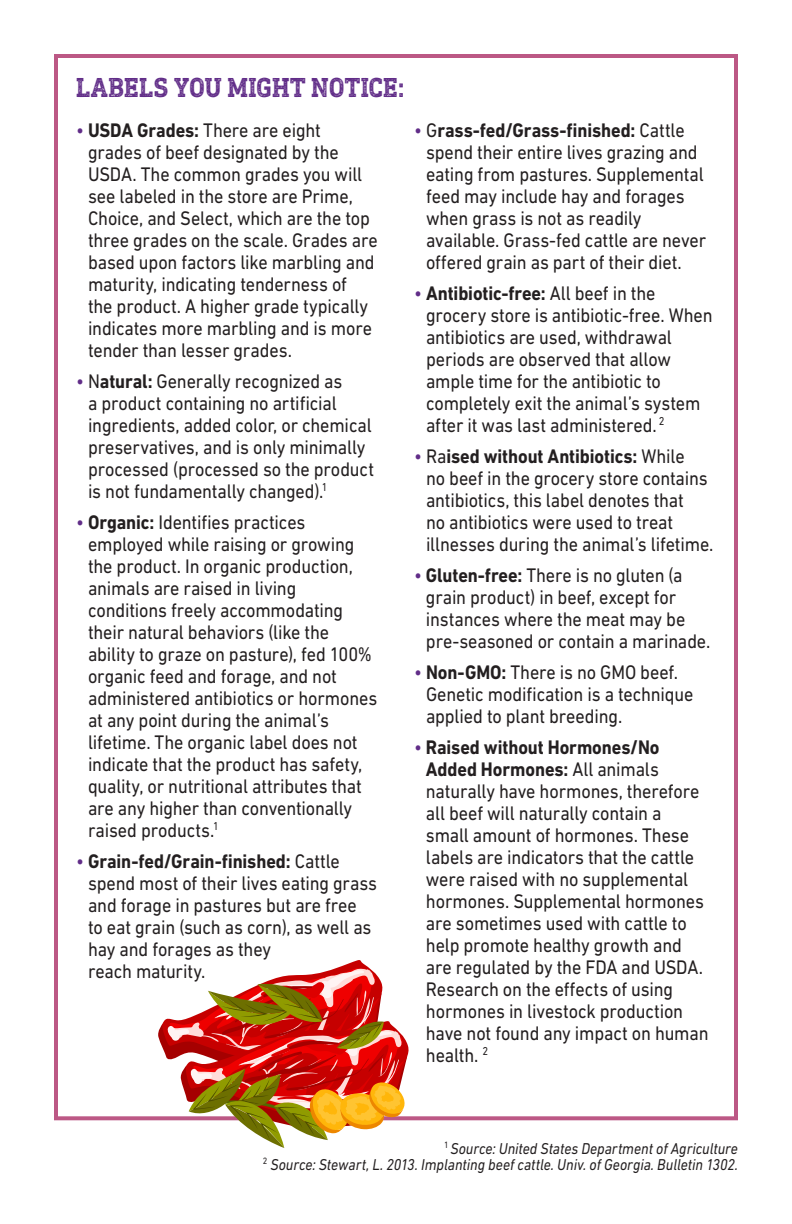
<style>
.page{position:relative;width:792px;height:1224px;background:#fff}
.page>*{position:absolute;margin:0;border:0;box-sizing:border-box;transform-origin:0 0}
.body{font:700 28px "DIN Next Slab Rust";color:#612d88;scale:.91 1}
.body-2{font:20px/22px "DIN Next LT Pro";letter-spacing:-.01em;color:#231f20;scale:.91 1}
.body-3{font:italic 16px/16px "DIN Next LT Pro";letter-spacing:-.005em;color:#231f20;text-align:right;scale:.91 1}
.s1{color:#612d88}
.s2{font-weight:700}
</style>
<div class="page">
<div style="left:54px;top:54px;width:684px;height:1066px;border:4px solid #bc5885"></div>
<svg style="left:157px;top:960px;width:255px;height:188px"></svg>
<p class="body" style="left:76px;top:71px;width:362px">LABELS YOU MIGHT NOTICE:</p>
<p class="body-2" style="left:88px;top:119px;width:320px;text-indent:-12px"><span class="s1">•</span> <span class="s2">USDA Grades:</span> There are eight grades of beef designated by the USDA. The common grades you will see labeled in the store are Prime, Choice, and Select, which are the top three grades on the scale. Grades are based upon factors like marbling and maturity, indicating tenderness of<br>the product. A higher grade typically indicates more marbling and is more tender than lesser grades.</p>
<p class="body-2" style="left:88px;top:370px;width:316px;text-indent:-12px"><span class="s1">•</span> N<span class="s2">atural:</span> Generally recognized as<br>a product containing no artificial ingredients, added color, or chemical preservatives, and is only minimally processed (processed so the product is not fundamentally changed).<sup>1</sup></p>
<p class="body-2" style="left:88px;top:511px;width:320px;text-indent:-12px"><span class="s1">•</span> <span class="s2">Organic:</span> Identifies practices employed while raising or growing the product. In organic production, animals are raised in living conditions freely accommodating their natural behaviors (like the ability to graze on pasture), fed 100% organic feed and forage, and not administered antibiotics or hormones at any point during the animal’s lifetime. The organic label does not indicate that the product has safety, quality, or nutritional attributes that are any higher than conventionally raised products.<sup>1</sup></p>
<p class="body-2" style="left:88px;top:850px;width:319px;text-indent:-12px"><span class="s1">•</span> <span class="s2">Grain-fed/Grain-finished:</span> Cattle spend most of their lives eating grass and forage in pastures but are free<br>to eat grain (such as corn), as well as hay and forages as they<br>reach maturity.</p>
<p class="body-2" style="left:426px;top:119px;width:309px;text-indent:-12px"><span class="s1">•</span> G<span class="s2">rass-fed/Grass-finished:</span> Cattle spend their entire lives grazing and eating from pastures. Supplemental feed may include hay and forages when grass is not as readily available. Grass-fed cattle are never offered grain as part of their diet.</p>
<p class="body-2" style="left:426px;top:282px;width:316px;text-indent:-12px"><span class="s1">•</span> <span class="s2">Antibiotic-free:</span> All beef in the grocery store is antibiotic-free. When antibiotics are used, withdrawal periods are observed that allow ample time for the antibiotic to completely exit the animal’s system after it was last administered. <sup>2</sup></p>
<p class="body-2" style="left:426px;top:445px;width:317px;text-indent:-12px"><span class="s1">•</span> Ra<span class="s2">ised without Antibiotics:</span> While<br>no beef in the grocery store contains antibiotics, this label denotes that<br>no antibiotics were used to treat illnesses during the animal’s lifetime.</p>
<p class="body-2" style="left:426px;top:564px;width:314px;text-indent:-12px"><span class="s1">•</span> <span class="s2">Gluten-free:</span> There is no gluten (a grain product) in beef, except for instances where the meat may be pre-seasoned or contain a marinade.</p>
<p class="body-2" style="left:426px;top:661px;width:295px;text-indent:-12px"><span class="s1">•</span> <span class="s2">Non-GMO:</span> There is no GMO beef.<br>Genetic modification is a technique applied to plant breeding.</p>
<p class="body-2" style="left:426px;top:736px;width:312px;text-indent:-12px"><span class="s1">•</span> <span class="s2">Raised without Hormones/No<br>Added Hormones:</span> All animals naturally have hormones, therefore all beef will naturally contain a small amount of hormones. These labels are indicators that the cattle were raised with no supplemental hormones. Supplemental hormones are sometimes used with cattle to help promote healthy growth and are regulated by the FDA and USDA.<br>Research on the effects of using hormones in livestock production have not found any impact on human health. <sup>2</sup></p>
<p class="body-3" style="left:263px;top:1140px;width:524px"><sup>1</sup> Source: United States Department of Agriculture<br><sup>2</sup> Source: Stewart, L. 2013. Implanting beef cattle. Univ. of Georgia. Bulletin 1302.</p>
</div>
